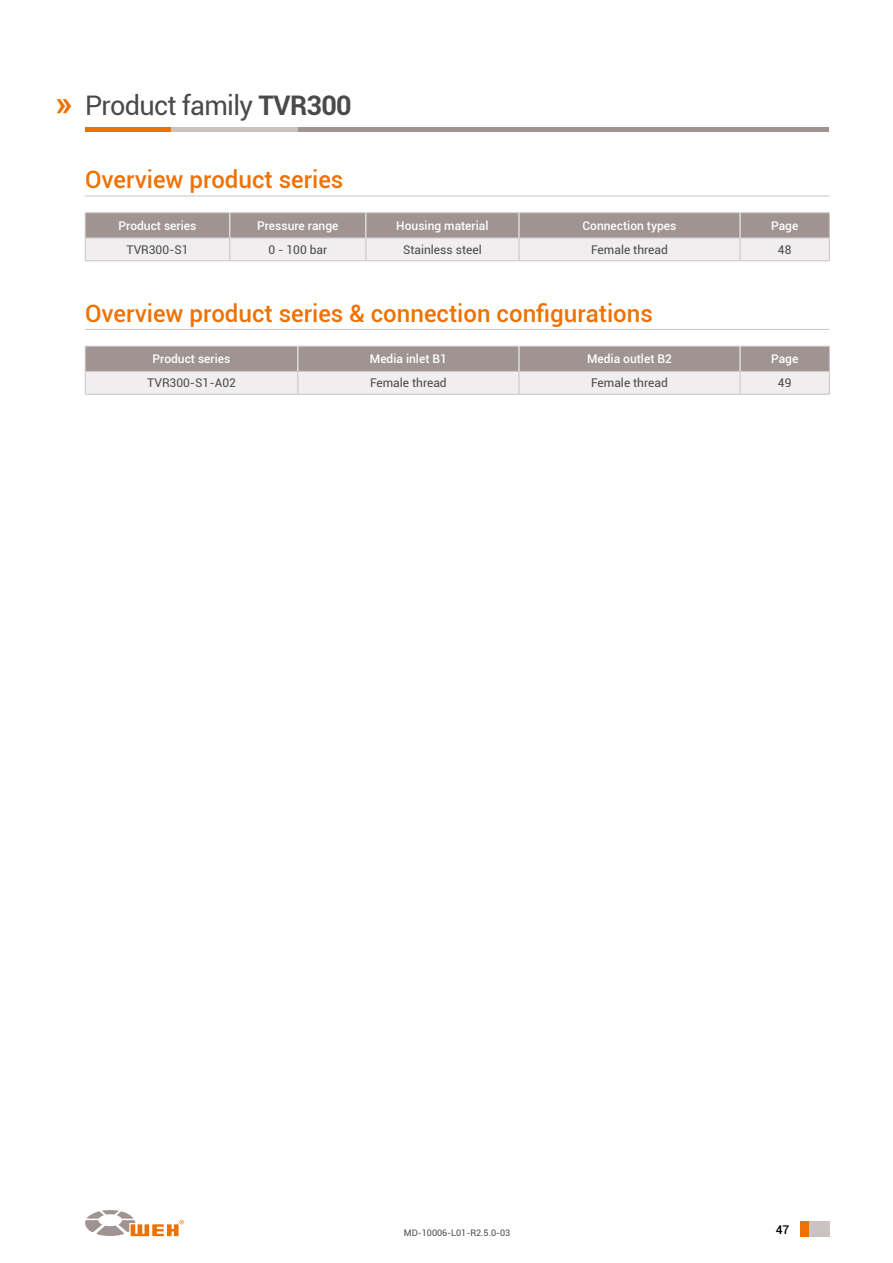
<style>
.page{position:relative;width:893px;height:1263px;background:#fff}
.page>*{position:absolute;margin:0;border:0;box-sizing:border-box;transform-origin:0 0}
.t1{font:700 36px "Roboto";color:#ee7203}
.t2{font:27px "Roboto";letter-spacing:-.025em;color:#4a4a49}
.t3{font:500 24px "Roboto";color:#ee7203}
.t4{font:500 12px "Roboto";color:#fff}
.t5{font:12px "Roboto";color:#4a4a49}
.t6{font:500 12px "Roboto";color:#000}
.t7{font:9px "Roboto";color:#4a4a49}
.s1{font-weight:700}
</style>
<div class="page">
<svg style="left:85px;top:1210px;width:99px;height:26px"></svg>
<div style="left:808px;top:1221px;width:21px;height:15px;background:#cac3c2"></div>
<div style="left:800px;top:1221px;width:8px;height:15px;background:#ee7203"></div>
<hr style="left:298px;top:128px;width:531px;height:4px;background:#9f9491">
<hr style="left:170px;top:128px;width:128px;height:4px;background:#cac3c2">
<hr style="left:85px;top:128px;width:85px;height:4px;background:#ee7203">
<hr style="left:85px;top:196px;width:744px;height:1px;background:#cac3c2">
<hr style="left:85px;top:329px;width:744px;height:1px;background:#cac3c2">
<hr style="left:85px;top:394px;width:213px;height:1px;background:#cac3c2">
<hr style="left:298px;top:394px;width:221px;height:1px;background:#cac3c2">
<hr style="left:519px;top:394px;width:221px;height:1px;background:#cac3c2">
<hr style="left:740px;top:394px;width:89px;height:1px;background:#cac3c2">
<svg style="left:85px;top:346px;width:745px;height:48px;background:#c5bfbd"></svg>
<hr style="left:85px;top:261px;width:145px;height:1px;background:#cac3c2">
<hr style="left:519px;top:261px;width:221px;height:1px;background:#cac3c2">
<hr style="left:230px;top:261px;width:136px;height:1px;background:#cac3c2">
<hr style="left:366px;top:261px;width:153px;height:1px;background:#cac3c2">
<hr style="left:740px;top:261px;width:89px;height:1px;background:#cac3c2">
<svg style="left:85px;top:213px;width:745px;height:48px;background:#c5bfbd"></svg>
<h1 class="t1" style="left:55px;top:77px;width:19px">»</h1>
<h2 class="t2" style="left:85px;top:87px;width:268px">Product family <span class="s1">TVR300</span></h2>
<h3 class="t3" style="left:85px;top:163px;width:260px">Overview product series</h3>
<p class="t4" style="left:119px;top:217px;width:79px">Product series</p>
<p class="t4" style="left:257px;top:217px;width:83px">Pressure range</p>
<p class="t4" style="left:396px;top:217px;width:94px">Housing material</p>
<p class="t4" style="left:583px;top:217px;width:95px">Connection types</p>
<p class="t4" style="left:771px;top:217px;width:29px">Page</p>
<p class="t5" style="left:126px;top:241px;width:64px">TVR300-S1</p>
<p class="t5" style="left:268px;top:241px;width:61px">0 - 100 bar</p>
<p class="t5" style="left:403px;top:241px;width:80px">Stainless steel</p>
<p class="t5" style="left:591px;top:241px;width:78px">Female thread</p>
<p class="t5" style="left:778px;top:241px;width:15px">48</p>
<h3 class="t3" style="left:85px;top:296px;width:569px">Overview product series &amp; connection configurations</h3>
<p class="t4" style="left:153px;top:351px;width:79px">Product series</p>
<p class="t4" style="left:370px;top:351px;width:78px">Media inlet B1</p>
<p class="t4" style="left:587px;top:351px;width:86px">Media outlet B2</p>
<p class="t4" style="left:771px;top:351px;width:29px">Page</p>
<p class="t5" style="left:147px;top:375px;width:90px">TVR300-S1-A02</p>
<p class="t5" style="left:370px;top:375px;width:78px">Female thread</p>
<p class="t5" style="left:591px;top:375px;width:78px">Female thread</p>
<p class="t5" style="left:778px;top:375px;width:15px">49</p>
<p class="t7" style="left:404px;top:1226px;width:108px">MD-10006-L01-R2.5.0-03</p>
<p class="t6" style="left:776px;top:1221px;width:15px">47</p>
</div>
